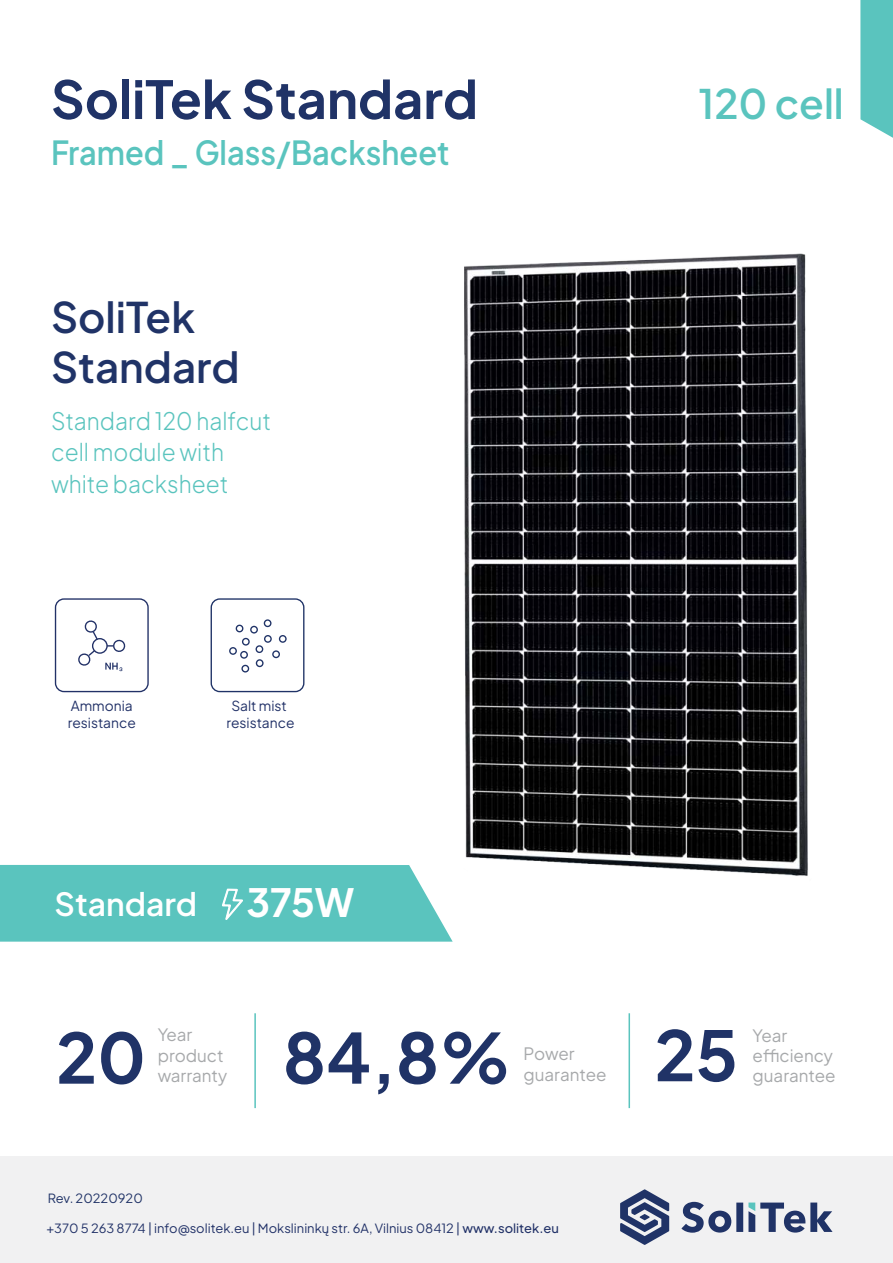
<style>
.page{position:relative;width:893px;height:1263px;background:#fff}
.page>*{position:absolute;margin:0;border:0;box-sizing:border-box;transform-origin:0 0}
.t1{font:700 68.85px "Plus Jakarta Sans";color:#203367}
.t2{font:700 52.2px "Plus Jakarta Sans";color:#203367}
.t3{font:600 42px/50.4px "Plus Jakarta Sans";color:#203367}
.t4{font:600 40.5px "Plus Jakarta Sans";color:#5ac4be}
.t5{font:700 38.85px "Plus Jakarta Sans";color:#fff}
.t6{font:600 33px "Plus Jakarta Sans";color:#5ac4be;scale:.93 1}
.t7{font:600 31.8px "Plus Jakarta Sans";color:#fff}
.t8{font:300 24px/31.5px "Plus Jakarta Sans";color:#5ac4be;scale:.95 1}
.t9{font:16.95px/20.4px "Plus Jakarta Sans";color:#a7a9ab}
.t10{font:13.8px/16.5px "Plus Jakarta Sans";color:#223268}
.t11{font:12.6px "Plus Jakarta Sans";color:#223268}
.t12{font:12.6px "Plus Jakarta Sans";color:#203367}
.s1{font-weight:500}
</style>
<div class="page">
<img style="left:464px;top:253px;width:344px;height:623px">
<div style="left:0;top:1156px;width:893px;height:107px;background:#f1f1f2"></div>
<svg style="left:620px;top:1189px;width:49px;height:56px"></svg>
<svg style="left:681px;top:1202px;width:151px;height:31px"></svg>
<svg style="left:0;top:865px;width:453px;height:77px;background:#63c7c1"></svg>
<hr style="left:628px;top:1013px;width:2px;height:95px;background:#5ac4be">
<hr style="left:254px;top:1013px;width:2px;height:95px;background:#5ac4be">
<svg style="left:860px;top:0;width:33px;height:138px;background:#67c8c3"></svg>
<div style="left:55px;top:598px;width:94px;height:94px;border:1px solid #223167;border-radius:8px"></div>
<svg style="left:105px;top:663px;width:17px;height:8px"></svg>
<div style="left:92px;top:638px;width:16px;height:16px;border:1px solid #223167;border-radius:50%"></div>
<svg style="left:84px;top:620px;width:15px;height:21px"></svg>
<svg style="left:78px;top:649px;width:18px;height:17px"></svg>
<svg style="left:107px;top:639px;width:18px;height:13px"></svg>
<div style="left:211px;top:598px;width:93px;height:94px;border:1px solid #203367;border-radius:8px"></div>
<div style="left:236px;top:625px;width:7px;height:7px;border:1px solid #203367;border-radius:50%"></div>
<div style="left:250px;top:626px;width:8px;height:7px;border:1px solid #203367;border-radius:50%"></div>
<div style="left:264px;top:619px;width:7px;height:8px;border:1px solid #203367;border-radius:50%"></div>
<div style="left:264px;top:635px;width:8px;height:8px;border:1px solid #203367;border-radius:50%"></div>
<div style="left:279px;top:635px;width:8px;height:8px;border:1px solid #203367;border-radius:50%"></div>
<div style="left:272px;top:650px;width:8px;height:8px;border:1px solid #203367;border-radius:50%"></div>
<div style="left:256px;top:659px;width:8px;height:8px;border:1px solid #203367;border-radius:50%"></div>
<div style="left:256px;top:645px;width:7px;height:8px;border:1px solid #203367;border-radius:50%"></div>
<div style="left:242px;top:638px;width:8px;height:8px;border:1px solid #203367;border-radius:50%"></div>
<div style="left:240px;top:651px;width:8px;height:8px;border:1px solid #203367;border-radius:50%"></div>
<div style="left:241px;top:665px;width:8px;height:7px;border:1px solid #203367;border-radius:50%"></div>
<div style="left:229px;top:647px;width:8px;height:8px;border:1px solid #203367;border-radius:50%"></div>
<h2 class="t2" style="left:51px;top:80px;width:428px">SoliTek Standard</h2>
<h3 class="t6" style="left:51px;top:140px;width:430px">Framed _ Glass/Backsheet</h3>
<h3 class="t3" style="left:51px;top:294px;width:190px">SoliTek<br>Standard</h3>
<h3 class="t8" style="left:51px;top:408px;width:233px">Standard 120 halfcut cell module with white backsheet</h3>
<p class="t10" style="left:68px;top:699px;width:70px">Ammonia resistance</p>
<p class="t10" style="left:226px;top:699px;width:70px;text-align:center">Salt mist resistance</p>
<h3 class="t7" style="left:54px;top:892px;width:144px">Standard</h3>
<h3 class="t5" style="left:246px;top:887px;width:110px">375W</h3>
<h3 class="t4" style="left:698px;top:89px;width:147px">120 cell</h3>
<h3 class="t9" style="left:158px;top:1026px;width:71px">Year product warranty</h3>
<h1 class="t1" style="left:56px;top:1031px;width:91px">20</h1>
<h1 class="t1" style="left:283px;top:1031px;width:230px">84,8%</h1>
<h1 class="t1" style="left:655px;top:1029px;width:85px">25</h1>
<h3 class="t9" style="left:524px;top:1045px;width:85px">Power guarantee</h3>
<h3 class="t9" style="left:753px;top:1027px;width:85px">Year efficiency guarantee</h3>
<p class="t12" style="left:48px;top:1193px;width:97px">Rev. 20220920</p>
<p class="t11" style="left:46px;top:1217px;width:514px">+370 5 263 8774 | info@solitek.eu | Mokslininkų str. 6A, Vilnius 08412 | <span class="s1">www.solitek.eu</span></p>
</div>
